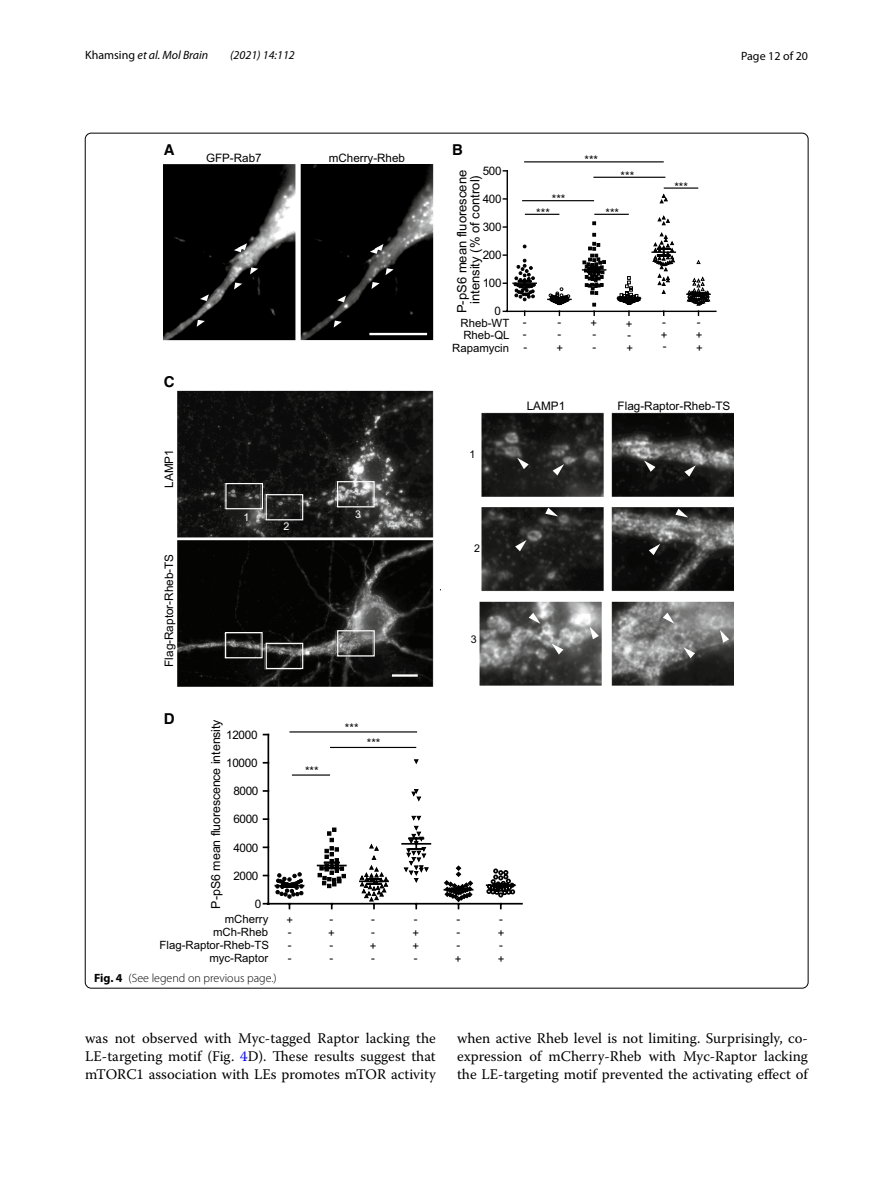
<style>
.page{position:relative;width:893px;height:1187px;background:#fff}
.page>*{position:absolute;margin:0;border:0;box-sizing:border-box;transform-origin:0 0}
.t1{font:15px "Helvetica Bold 9";color:#000}
.t2{font:14.7px/18px "Warnock Pro";color:#000;text-align:justify}
.t3{font:12.9px/12.9px "Arial MT9";color:#000;text-align:center}
.t4{font:12.45px "Arial MT10";letter-spacing:-.015em;color:#000}
.t5{font:italic 12px "Myriad Pro";color:#000}
.t6{font:300 12px "Myriad Pro";color:#000}
.t7{font:12px "Myriad Pro";color:#000}
.t8{font:11.7px "Arial MT10";color:#000}
.t9{font:11.7px "Arial MT9";color:#000}
.t10{font:11.4px/13.2px "Arial MT10";color:#000}
.t11{font:10.65px "Arial MT10";color:#000}
.t12{font:10.65px "Arial MT10";color:#fff}
.s1{font-style:normal}
.s2{font-weight:700}
.s3{color:#00f}
</style>
<div class="page">
<img style="left:164px;top:164px;width:570px;height:522px">
<hr style="left:369px;top:333px;width:58px;height:2px;background:#fff">
<svg style="left:200px;top:294px;width:9px;height:7px"></svg>
<svg style="left:234px;top:282px;width:8px;height:7px"></svg>
<svg style="left:197px;top:320px;width:8px;height:7px"></svg>
<svg style="left:250px;top:267px;width:8px;height:7px"></svg>
<svg style="left:334px;top:320px;width:8px;height:7px"></svg>
<svg style="left:337px;top:295px;width:9px;height:7px"></svg>
<svg style="left:371px;top:282px;width:9px;height:7px"></svg>
<svg style="left:385px;top:268px;width:9px;height:7px"></svg>
<svg style="left:370px;top:244px;width:13px;height:10px"></svg>
<svg style="left:234px;top:243px;width:13px;height:9px"></svg>
<hr style="left:507px;top:310px;width:209px;height:2px;background:#000">
<hr style="left:507px;top:171px;width:1px;height:140px;background:#000">
<svg style="left:514px;top:259px;width:22px;height:42px"></svg>
<hr style="left:513px;top:282px;width:23px;height:2px;background:#000">
<svg style="left:548px;top:287px;width:23px;height:18px"></svg>
<svg style="left:592px;top:233px;width:4px;height:3px"></svg>
<svg style="left:592px;top:303px;width:4px;height:12px"></svg>
<svg style="left:592px;top:221px;width:4px;height:4px"></svg>
<svg style="left:583px;top:242px;width:23px;height:53px"></svg>
<svg style="left:617px;top:276px;width:23px;height:28px"></svg>
<hr style="left:617px;top:297px;width:24px;height:2px;background:#000">
<svg style="left:659px;top:193px;width:9px;height:10px"></svg>
<svg style="left:657px;top:215px;width:13px;height:10px"></svg>
<svg style="left:652px;top:232px;width:23px;height:62px"></svg>
<hr style="left:652px;top:251px;width:23px;height:2px;background:#000">
<svg style="left:686px;top:259px;width:25px;height:56px"></svg>
<hr style="left:687px;top:293px;width:23px;height:2px;background:#000">
<svg style="left:552px;top:643px;width:11px;height:11px"></svg>
<hr style="left:525px;top:214px;width:34px;height:1px;background:#000">
<hr style="left:594px;top:214px;width:35px;height:1px;background:#000">
<hr style="left:664px;top:187px;width:34px;height:2px;background:#000">
<hr style="left:522px;top:200px;width:72px;height:1px;background:#000">
<hr style="left:593px;top:177px;width:72px;height:1px;background:#000">
<hr style="left:524px;top:161px;width:140px;height:1px;background:#000">
<svg style="left:225px;top:480px;width:150px;height:41px;background:#414040"></svg>
<hr style="left:392px;top:674px;width:26px;height:2px;background:#fff">
<svg style="left:224px;top:629px;width:151px;height:40px;background:#3b3b3a"></svg>
<svg style="left:517px;top:458px;width:12px;height:11px"></svg>
<svg style="left:644px;top:460px;width:11px;height:12px"></svg>
<svg style="left:553px;top:464px;width:11px;height:11px"></svg>
<svg style="left:684px;top:465px;width:12px;height:11px"></svg>
<svg style="left:515px;top:540px;width:12px;height:11px"></svg>
<svg style="left:649px;top:543px;width:11px;height:12px"></svg>
<svg style="left:545px;top:507px;width:13px;height:9px"></svg>
<svg style="left:675px;top:508px;width:13px;height:9px"></svg>
<svg style="left:683px;top:647px;width:12px;height:11px"></svg>
<svg style="left:529px;top:612px;width:11px;height:11px"></svg>
<svg style="left:663px;top:612px;width:11px;height:11px"></svg>
<svg style="left:590px;top:626px;width:9px;height:13px"></svg>
<svg style="left:720px;top:630px;width:9px;height:12px"></svg>
<hr style="left:268px;top:902px;width:254px;height:2px;background:#000">
<hr style="left:267px;top:734px;width:2px;height:169px;background:#000">
<svg style="left:276px;top:872px;width:27px;height:36px"></svg>
<hr style="left:275px;top:884px;width:29px;height:2px;background:#000">
<svg style="left:318px;top:827px;width:28px;height:60px"></svg>
<hr style="left:318px;top:864px;width:28px;height:2px;background:#000">
<svg style="left:360px;top:843px;width:28px;height:65px"></svg>
<hr style="left:360px;top:880px;width:28px;height:2px;background:#000">
<svg style="left:411px;top:789px;width:10px;height:12px"></svg>
<svg style="left:414px;top:759px;width:5px;height:4px"></svg>
<svg style="left:404px;top:815px;width:25px;height:67px"></svg>
<hr style="left:402px;top:842px;width:28px;height:2px;background:#000">
<svg style="left:444px;top:865px;width:29px;height:43px"></svg>
<hr style="left:444px;top:888px;width:29px;height:2px;background:#000">
<svg style="left:486px;top:868px;width:29px;height:29px"></svg>
<hr style="left:487px;top:884px;width:28px;height:2px;background:#000">
<hr style="left:292px;top:774px;width:38px;height:1px;background:#000">
<hr style="left:330px;top:746px;width:86px;height:2px;background:#000">
<hr style="left:289px;top:731px;width:128px;height:1px;background:#000">
<p class="t5" style="left:85px;top:48px;width:125px"><span class="s1">Khamsing</span> et al. Mol Brain</p>
<p class="t5" style="left:230px;top:48px;width:66px">(2021) 14:112</p>
<p class="t7" style="left:741px;top:48px;width:68px">Page 12 of 20</p>
<p class="t1" style="left:164px;top:141px;width:12px">A</p>
<p class="t9" style="left:206px;top:150px;width:57px">GFP-Rab7</p>
<p class="t9" style="left:329px;top:150px;width:78px">mCherry-Rheb</p>
<p class="t1" style="left:164px;top:373px;width:12px">C</p>
<p class="t8" style="left:161px;top:488px;width:40px;rotate:-90deg">LAMP1</p>
<p class="t8" style="left:161px;top:666px;width:114px;rotate:-90deg">Flag-Raptor-Rheb-TS</p>
<p class="t1" style="left:164px;top:709px;width:12px">D</p>
<p class="t12" style="left:244px;top:510px;width:7px">1</p>
<p class="t12" style="left:284px;top:519px;width:7px">2</p>
<p class="t12" style="left:355px;top:507px;width:7px">3</p>
<p class="t4" style="left:208px;top:908px;width:191px;rotate:-90deg">P-pS6 mean fluorescence intensity</p>
<p class="t8" style="left:226px;top:727px;width:33px">12000</p>
<p class="t8" style="left:226px;top:755px;width:33px">10000</p>
<p class="t8" style="left:233px;top:783px;width:27px">8000</p>
<p class="t8" style="left:233px;top:811px;width:27px">6000</p>
<p class="t8" style="left:233px;top:839px;width:27px">4000</p>
<p class="t8" style="left:233px;top:867px;width:27px">2000</p>
<p class="t8" style="left:255px;top:896px;width:8px">0</p>
<p class="t8" style="left:305px;top:763px;width:15px">***</p>
<p class="t8" style="left:345px;top:720px;width:15px">***</p>
<p class="t8" style="left:367px;top:735px;width:15px">***</p>
<p class="t10" style="left:225px;top:912px;width:45px">mCherry</p>
<p class="t10" style="left:160px;top:938px;width:111px;text-align:right">Flag-Raptor-Rheb-TS myc-Raptor</p>
<p class="t10" style="left:213px;top:925px;width:57px">mCh-Rheb</p>
<p class="t6" style="left:94px;top:971px;width:184px"><span class="s2">Fig. 4</span> (See legend on previous page.)</p>
<p class="t10" style="left:287px;top:913px;width:8px">+</p>
<p class="t10" style="left:288px;top:925px;width:5px;text-align:justify">- - -</p>
<p class="t10" style="left:330px;top:912px;width:5px">-</p>
<p class="t10" style="left:330px;top:938px;width:5px">- -</p>
<p class="t10" style="left:328px;top:926px;width:8px">+</p>
<p class="t10" style="left:371px;top:912px;width:5px">- -</p>
<p class="t10" style="left:371px;top:951px;width:5px">-</p>
<p class="t10" style="left:414px;top:912px;width:5px">-</p>
<p class="t10" style="left:414px;top:951px;width:5px">-</p>
<p class="t10" style="left:412px;top:926px;width:8px">+</p>
<p class="t10" style="left:370px;top:939px;width:8px">+</p>
<p class="t10" style="left:412px;top:939px;width:8px">+</p>
<p class="t1" style="left:452px;top:141px;width:12px">B</p>
<p class="t9" style="left:483px;top:163px;width:20px">500</p>
<p class="t3" style="left:456px;top:313px;width:145px;rotate:-90deg">P-pS6 mean fluorescene intensity (% of control)</p>
<p class="t9" style="left:483px;top:191px;width:20px">400</p>
<p class="t9" style="left:483px;top:219px;width:20px">300</p>
<p class="t9" style="left:483px;top:247px;width:20px">200</p>
<p class="t9" style="left:483px;top:275px;width:20px">100</p>
<p class="t9" style="left:495px;top:303px;width:8px">0</p>
<p class="t8" style="left:552px;top:191px;width:15px">***</p>
<p class="t8" style="left:584px;top:153px;width:15px">***</p>
<p class="t8" style="left:621px;top:168px;width:15px">***</p>
<p class="t8" style="left:536px;top:205px;width:15px">***</p>
<p class="t8" style="left:605px;top:205px;width:15px">***</p>
<p class="t8" style="left:674px;top:179px;width:15px">***</p>
<p class="t10" style="left:461px;top:316px;width:50px">Rheb-WT</p>
<p class="t10" style="left:697px;top:315px;width:5px">-</p>
<p class="t10" style="left:696px;top:341px;width:8px">+</p>
<p class="t10" style="left:523px;top:316px;width:5px">-</p>
<p class="t10" style="left:590px;top:317px;width:8px">+</p>
<p class="t10" style="left:523px;top:328px;width:5px">-</p>
<p class="t10" style="left:556px;top:341px;width:8px">+</p>
<p class="t10" style="left:633px;top:360px;width:9px;line-height:24.5px;rotate:-180deg">+ +</p>
<p class="t10" style="left:662px;top:315px;width:5px">-</p>
<p class="t10" style="left:557px;top:316px;width:5px">-</p>
<p class="t10" style="left:463px;top:329px;width:48px">Rheb-QL</p>
<p class="t10" style="left:696px;top:329px;width:8px">+</p>
<p class="t10" style="left:661px;top:329px;width:8px">+</p>
<p class="t10" style="left:592px;top:328px;width:5px">-</p>
<p class="t10" style="left:557px;top:328px;width:5px">-</p>
<p class="t10" style="left:631px;top:343px;width:5px;rotate:-180deg">-</p>
<p class="t10" style="left:452px;top:341px;width:58px">Rapamycin</p>
<p class="t10" style="left:663px;top:340px;width:5px">-</p>
<p class="t10" style="left:523px;top:340px;width:5px">-</p>
<p class="t10" style="left:592px;top:340px;width:5px">-</p>
<p class="t11" style="left:470px;top:447px;width:7px">1</p>
<p class="t11" style="left:474px;top:541px;width:7px">2</p>
<p class="t11" style="left:471px;top:632px;width:7px">3</p>
<p class="t8" style="left:527px;top:398px;width:40px">LAMP1</p>
<p class="t8" style="left:618px;top:398px;width:114px">Flag-Raptor-Rheb-TS</p>
<p class="t10" style="left:456px;top:912px;width:5px;text-align:justify">- - -</p>
<p class="t10" style="left:499px;top:912px;width:5px">-</p>
<p class="t10" style="left:499px;top:938px;width:5px">-</p>
<p class="t10" style="left:498px;top:926px;width:8px">+</p>
<p class="t10" style="left:498px;top:952px;width:8px">+</p>
<p class="t10" style="left:455px;top:952px;width:8px">+</p>
<p class="t2" style="left:85px;top:1029px;width:352px">was not observed with Myc-tagged Raptor lacking the LE-targeting motif (Fig. <span class="s3">4</span>D). These results suggest that mTORC1 association with LEs promotes mTOR activity</p>
<p class="t2" style="left:457px;top:1029px;width:352px">when active Rheb level is not limiting. Surprisingly, co&shy;expression of mCherry-Rheb with Myc-Raptor lacking the LE-targeting motif prevented the activating effect of</p>
</div>
